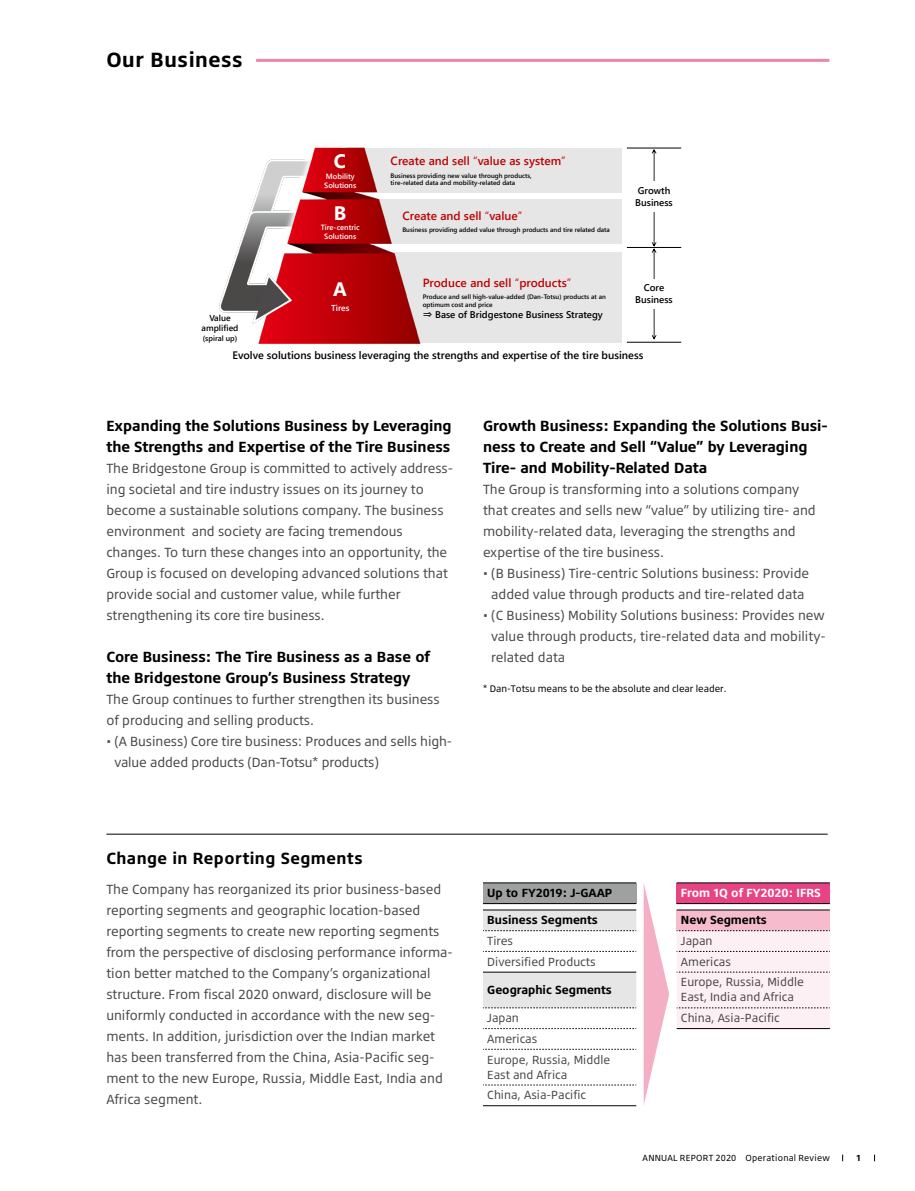
<style>
.page{position:relative;width:915px;height:1191px;background:#fff}
.page>*{position:absolute;margin:0;border:0;box-sizing:border-box;transform-origin:0 0}
.BRG_AR21_pagetitle{font:700 21px "Bridgestone Type";letter-spacing:.025em;color:#000}
.t1{font:700 19.5px "Segoe UI";color:#fff}
.BRG_AR21_title_small{font:700 16.5px "Bridgestone Type";letter-spacing:.03em;color:#000}
.ENG_Basic_9_14{font:700 15px/21px "Bridgestone Type";color:#000}
.ENG_Basic_9_14-2{font:13.5px/21px "Bridgestone Type";color:#4c4948}
.ENG_Basic_9_14-3{font:12px/15px "Bridgestone Type";color:#4c4948}
.ENG_Basic_9_14-4{font:700 12px "Bridgestone Type";color:#000}
.ENG_Basic_9_14-5{font:700 12px "Bridgestone Type";color:#fff}
.t2{font:600 11.85px "Segoe UI";color:#c00000}
.t3{font:600 10.8px "Segoe UI";color:#000}
.t4{font:600 9.75px/11.7px "Segoe UI";color:#000}
.BRG_AR15_注{font:9.75px "Bridgestone Type";color:#000}
.t5{font:9px "Bridgestone Type";letter-spacing:.03em;color:#000}
.t6{font:700 9px "Bridgestone Type";color:#000}
.t7{font:600 8.7px "Segoe UI";color:#fff}
.t8{font:600 8.55px/10.4px "Segoe UI";color:#000;text-align:center}
.t9{font:600 7.65px/9.1px "Segoe UI";color:#fff}
.t10{font:600 7.65px "Segoe UI";color:#000}
.t11{font:600 6.45px/7.8px "Segoe UI";color:#000}
.s1{font-family:"Yu Gothic UI";font-weight:400}
.s2{font-family:"MS Gothic";font-weight:400}
</style>
<div class="page">
<hr style="left:106px;top:833px;width:721px;height:1px;background:#000">
<div style="left:483px;top:883px;width:153px;height:20px;background:#9fa0a0"></div>
<div style="left:676px;top:883px;width:153px;height:20px;background:#e84483"></div>
<div style="left:676px;top:910px;width:153px;height:20px;background:#f6bccd"></div>
<hr style="left:483px;top:882px;width:153px;height:1px;background:#000">
<hr style="left:676px;top:882px;width:153px;height:1px;background:#000">
<hr style="left:483px;top:903px;width:153px;height:1px;background:#000">
<hr style="left:676px;top:903px;width:153px;height:1px;background:#000">
<hr style="left:483px;top:909px;width:153px;height:1px;background:#000">
<hr style="left:676px;top:909px;width:153px;height:1px;background:#000">
<hr style="left:483px;top:1105px;width:153px;height:1px;background:#000">
<svg style="left:483px;top:1028px;width:153px;height:1px"></svg>
<svg style="left:483px;top:1049px;width:153px;height:1px"></svg>
<svg style="left:483px;top:1084px;width:153px;height:1px"></svg>
<hr style="left:676px;top:1028px;width:153px;height:1px;background:#000">
<svg style="left:483px;top:910px;width:153px;height:98px"></svg>
<svg style="left:676px;top:930px;width:153px;height:98px"></svg>
<svg style="left:643px;top:883px;width:26px;height:222px"></svg>
<hr style="left:256px;top:59px;width:573px;height:3px;background:#ee86a8">
<div style="left:352px;top:253px;width:269px;height:90px;background:#e6e6e7"></div>
<div style="left:362px;top:199px;width:259px;height:44px;background:#e6e6e7"></div>
<div style="left:362px;top:148px;width:259px;height:44px;background:#e6e6e7"></div>
<svg style="left:651px;top:149px;width:5px;height:190px"></svg>
<div style="left:630px;top:181px;width:47px;height:30px;background:#fff"></div>
<div style="left:630px;top:279px;width:47px;height:29px;background:#fff"></div>
<hr style="left:626px;top:148px;width:55px;height:1px;background:#000">
<hr style="left:626px;top:247px;width:55px;height:1px;background:#000">
<hr style="left:626px;top:342px;width:55px;height:1px;background:#000">
<img style="left:219px;top:147px;width:218px;height:197px">
<p class="BRG_AR21_pagetitle" style="left:106px;top:47px;width:138px">Our Business</p>
<p class="t8" style="left:201px;top:312px;width:38px">Value amplified</p>
<p class="t10" style="left:203px;top:331px;width:36px">(spiral up)</p>
<p class="t1" style="left:334px;top:143px;width:14px">C</p>
<p class="t9" style="left:324px;top:171px;width:34px">Mobility<br>Solutions</p>
<p class="t1" style="left:334px;top:194px;width:14px">B</p>
<p class="t9" style="left:320px;top:222px;width:41px;text-align:center">Tire-centric<br>Solutions</p>
<p class="t1" style="left:333px;top:270px;width:15px">A</p>
<p class="t7" style="left:331px;top:299px;width:20px">Tires</p>
<p class="t2" style="left:390px;top:150px;width:176px">Create and sell <span class="s1">“</span>value as system<span class="s1">”</span></p>
<p class="t11" style="left:390px;top:171px;width:143px">Business providing new value through products, tire-related data and mobility-related data</p>
<p class="t2" style="left:402px;top:204px;width:121px">Create and sell <span class="s1">“</span>value<span class="s1">”</span></p>
<p class="t11" style="left:402px;top:225px;width:209px">Business providing added value through products and tire related data</p>
<p class="t2" style="left:422px;top:271px;width:150px">Produce and sell <span class="s1">“</span>products<span class="s1">”</span></p>
<p class="t11" style="left:422px;top:292px;width:184px">Produce and sell high-value-added (Dan-Totsu) products at an optimum cost and price</p>
<p class="t4" style="left:422px;top:308px;width:182px"><span class="s2">⇒</span> Base of Bridgestone Business Strategy</p>
<p class="t4" style="left:635px;top:184px;width:39px">Growth<br>Business</p>
<p class="t4" style="left:635px;top:281px;width:39px;text-align:center">Core<br>Business</p>
<p class="t3" style="left:232px;top:345px;width:412px">Evolve solutions business leveraging the strengths and expertise of the tire business</p>
<p class="ENG_Basic_9_14" style="left:106px;top:414px;width:346px">Expanding the Solutions Business by Leveraging the Strengths and Expertise of the Tire Business</p>
<p class="ENG_Basic_9_14-2" style="left:106px;top:457px;width:348px">The Bridgestone Group is committed to actively address&shy;ing societal and tire industry issues on its journey to become a sustainable solutions company. The business environment and society are facing tremendous changes. To turn these changes into an opportunity, the Group is focused on developing advanced solutions that provide social and customer value, while further strengthening its core tire business.</p>
<p class="ENG_Basic_9_14" style="left:106px;top:645px;width:325px">Core Business: The Tire Business as a Base of the Bridgestone Group’s Business Strategy</p>
<p class="ENG_Basic_9_14-2" style="left:106px;top:688px;width:335px">The Group continues to further strengthen its business of producing and selling products.</p>
<p class="ENG_Basic_9_14-2" style="left:114px;top:730px;width:339px;text-indent:-8px">• (A Business) Core tire business: Produces and sells high&shy;value added products (Dan-Totsu* products)</p>
<p class="ENG_Basic_9_14" style="left:483px;top:414px;width:346px">Growth Business: Expanding the Solutions Busi&shy;ness to Create and Sell “Value” by Leveraging<br>Tire- and Mobility-Related Data</p>
<p class="ENG_Basic_9_14-2" style="left:483px;top:478px;width:334px">The Group is transforming into a solutions company that creates and sells new “value” by utilizing tire- and mobility-related data, leveraging the strengths and expertise of the tire business.</p>
<p class="ENG_Basic_9_14-2" style="left:483px;top:562px;width:327px;text-align:center">• (B Business) Tire-centric Solutions business: Provide added value through products and tire-related data</p>
<p class="ENG_Basic_9_14-2" style="left:491px;top:604px;width:336px;text-align:justify;text-indent:-8px">• (C Business) Mobility Solutions business: Provides new value through products, tire-related data and mobility&shy;related data</p>
<p class="BRG_AR15_注" style="left:483px;top:682px;width:245px">* Dan-Totsu means to be the absolute and clear leader.</p>
<p class="BRG_AR21_title_small" style="left:106px;top:848px;width:258px">Change in Reporting Segments</p>
<p class="ENG_Basic_9_14-2" style="left:106px;top:878px;width:348px">The Company has reorganized its prior business-based reporting segments and geographic location-based reporting segments to create new reporting segments from the perspective of disclosing performance informa&shy;tion better matched to the Company’s organizational structure. From fiscal 2020 onward, disclosure will be uniformly conducted in accordance with the new seg&shy;ments. In addition, jurisdiction over the Indian market has been transferred from the China, Asia-Pacific seg&shy;ment to the new Europe, Russia, Middle East, India and Africa segment.</p>
<p class="ENG_Basic_9_14-4" style="left:487px;top:885px;width:127px">Up to FY2019: J-GAAP</p>
<p class="ENG_Basic_9_14-5" style="left:680px;top:885px;width:141px">From 1Q of FY2020: IFRS</p>
<p class="ENG_Basic_9_14-4" style="left:487px;top:912px;width:112px">Business Segments</p>
<p class="ENG_Basic_9_14-4" style="left:680px;top:912px;width:87px">New Segments</p>
<p class="ENG_Basic_9_14-3" style="left:487px;top:933px;width:27px">Tires</p>
<p class="ENG_Basic_9_14-3" style="left:680px;top:933px;width:33px">Japan</p>
<p class="ENG_Basic_9_14-3" style="left:487px;top:953px;width:110px">Diversified Products</p>
<p class="ENG_Basic_9_14-3" style="left:680px;top:953px;width:51px">Americas</p>
<p class="ENG_Basic_9_14-4" style="left:487px;top:982px;width:126px">Geographic Segments</p>
<p class="ENG_Basic_9_14-3" style="left:680px;top:974px;width:124px">Europe, Russia, Middle<br>East, India and Africa</p>
<p class="ENG_Basic_9_14-3" style="left:487px;top:1010px;width:33px">Japan</p>
<p class="ENG_Basic_9_14-3" style="left:680px;top:1010px;width:100px">China, Asia-Pacific</p>
<p class="ENG_Basic_9_14-3" style="left:487px;top:1031px;width:51px">Americas</p>
<p class="ENG_Basic_9_14-3" style="left:487px;top:1051px;width:124px">Europe, Russia, Middle<br>East and Africa</p>
<p class="ENG_Basic_9_14-3" style="left:487px;top:1087px;width:100px">China, Asia-Pacific</p>
<p class="t5" style="left:642px;top:1152px;width:189px">ANNUAL REPORT 2020 Operational Review</p>
<p class="t6" style="left:856px;top:1152px;width:6px">1</p>
</div>
